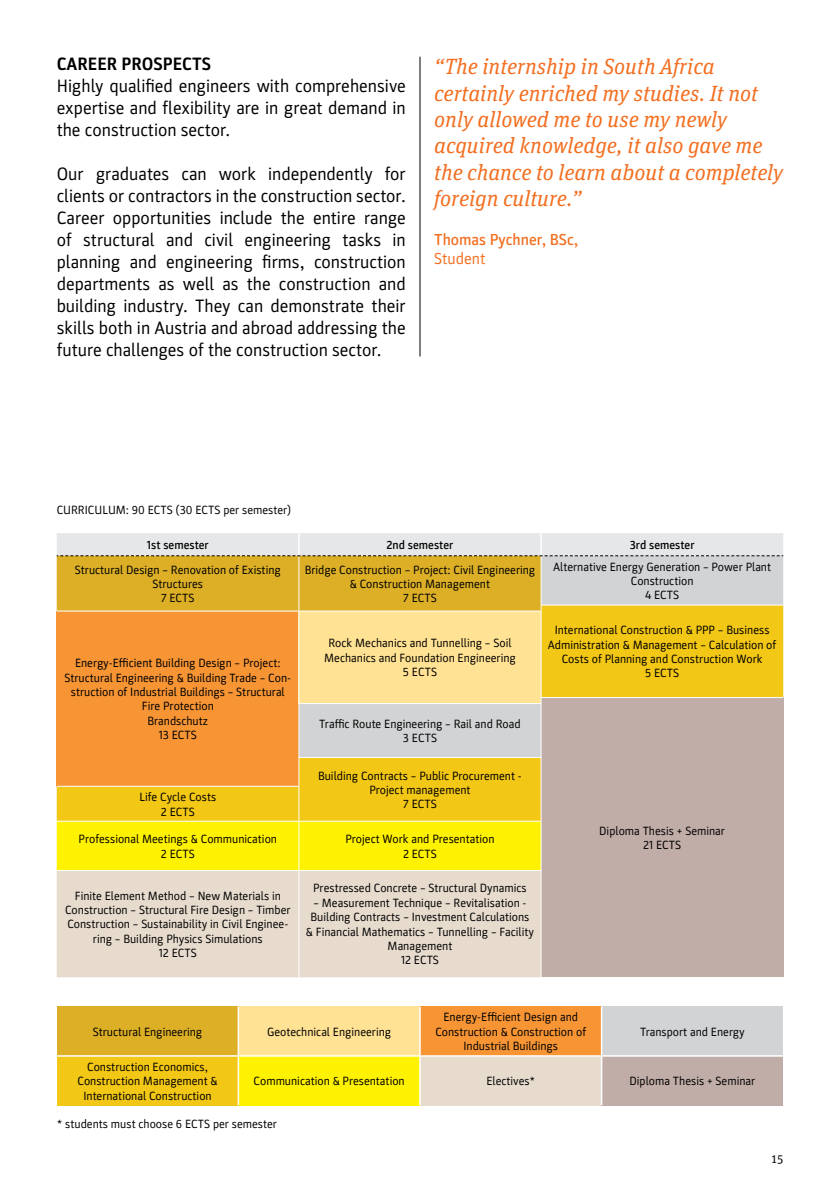
<style>
.page{position:relative;width:840px;height:1191px;background:#fff}
.page>*{position:absolute;margin:0;border:0;box-sizing:border-box;transform-origin:0 0}
.t1{font:italic 22px/26.4px "Unit Slab OT";color:#f36f21}
.t2{font:18px/22px "Parka";color:#000;text-align:justify}
.t3{font:700 18px "Parka";color:#000}
.t4{font:500 16px "Parka";color:#f36f21}
.t5{font:16px "Parka";color:#f36f21}
.t6{font:12px/14.4px "Parka";color:#000;text-align:center}
.t7{font:500 12px "Parka";color:#000}
.t8{font:12px "Unit Slab OT";color:#000}
</style>
<div class="page">
<svg style="left:57px;top:611px;width:725px;height:209px;background:#ebc941"></svg>
<div style="left:57px;top:611px;width:242px;height:175px;background:#f79535"></div>
<div style="left:299px;top:611px;width:241px;height:92px;background:#ffe293"></div>
<div style="left:540px;top:697px;width:242px;height:280px;background:#c1ada7"></div>
<div style="left:57px;top:821px;width:483px;height:49px;background:#fff200"></div>
<div style="left:57px;top:871px;width:483px;height:106px;background:#e7dbce"></div>
<hr style="left:298px;top:611px;width:1px;height:86px;background:#fff">
<hr style="left:540px;top:611px;width:1px;height:86px;background:#fff">
<hr style="left:540px;top:697px;width:242px;height:1px;background:#fff">
<hr style="left:298px;top:703px;width:243px;height:1px;background:#fff">
<hr style="left:298px;top:704px;width:1px;height:53px;background:#fff">
<hr style="left:540px;top:704px;width:1px;height:53px;background:#fff">
<hr style="left:298px;top:757px;width:243px;height:1px;background:#fff">
<svg style="left:298px;top:758px;width:1px;height:28px"></svg>
<svg style="left:540px;top:758px;width:1px;height:28px"></svg>
<hr style="left:540px;top:786px;width:1px;height:34px;background:#fff">
<hr style="left:57px;top:786px;width:242px;height:1px;background:#fff">
<hr style="left:298px;top:787px;width:1px;height:33px;background:#fff">
<hr style="left:299px;top:820px;width:242px;height:1px;background:#fff">
<hr style="left:298px;top:821px;width:1px;height:49px;background:#fff">
<hr style="left:540px;top:821px;width:1px;height:49px;background:#fff">
<hr style="left:299px;top:870px;width:242px;height:1px;background:#fff">
<hr style="left:298px;top:871px;width:1px;height:106px;background:#fff">
<hr style="left:540px;top:871px;width:1px;height:106px;background:#fff">
<svg style="left:57px;top:533px;width:725px;height:78px;background:#dbc683"></svg>
<div style="left:57px;top:1006px;width:181px;height:50px;background:#dcaf27"></div>
<div style="left:238px;top:1006px;width:182px;height:50px;background:#ffe293"></div>
<div style="left:420px;top:1006px;width:181px;height:50px;background:#f79535"></div>
<div style="left:601px;top:1006px;width:181px;height:50px;background:#d1d3d4"></div>
<div style="left:57px;top:1056px;width:181px;height:49px;background:#f3c716"></div>
<div style="left:238px;top:1056px;width:182px;height:49px;background:#fff200"></div>
<div style="left:420px;top:1056px;width:181px;height:49px;background:#e7dbce"></div>
<div style="left:601px;top:1056px;width:181px;height:49px;background:#c1ada7"></div>
<hr style="left:237px;top:1006px;width:2px;height:49px;background:#fff">
<hr style="left:419px;top:1006px;width:1px;height:49px;background:#fff">
<hr style="left:600px;top:1006px;width:2px;height:49px;background:#fff">
<hr style="left:57px;top:1055px;width:181px;height:1px;background:#fff">
<hr style="left:238px;top:1055px;width:182px;height:1px;background:#fff">
<hr style="left:237px;top:1056px;width:2px;height:49px;background:#fff">
<hr style="left:420px;top:1055px;width:181px;height:1px;background:#fff">
<hr style="left:419px;top:1056px;width:1px;height:49px;background:#fff">
<hr style="left:601px;top:1055px;width:181px;height:1px;background:#fff">
<hr style="left:600px;top:1056px;width:2px;height:49px;background:#fff">
<hr style="left:419px;top:57px;width:1px;height:299px;background:#000">
<h2 class="t3" style="left:57px;top:54px;width:156px">CAREER PROSPECTS</h2>
<h2 class="t2" style="left:57px;top:75px;width:350px">Highly qualified engineers with comprehensive expertise and flexibility are in great demand in the construction sector.</h2>
<p class="t2" style="left:57px;top:163px;width:350px">Our graduates can work independently for clients or contractors in the construction sector.<br>Career opportunities include the entire range of structural and civil engineering tasks in planning and engineering firms, construction departments as well as the construction and building industry. They can demonstrate their skills both in Austria and abroad addressing the future challenges of the construction sector.</p>
<h1 class="t1" style="left:434px;top:53px;width:350px">“The internship in South Africa certainly enriched my studies. It not only allowed me to use my newly acquired knowledge, it also gave me the chance to learn about a completely foreign culture.”</h1>
<h3 class="t4" style="left:434px;top:230px;width:145px">Thomas Pychner, BSc,</h3>
<h3 class="t5" style="left:434px;top:249px;width:53px">Student</h3>
<p class="t6" style="left:57px;top:502px;width:236px">CURRICULUM: 90 ECTS (30 ECTS per semester)</p>
<p class="t7" style="left:147px;top:538px;width:63px">1st semester</p>
<p class="t7" style="left:386px;top:538px;width:68px">2nd semester</p>
<p class="t7" style="left:629px;top:538px;width:66px">3rd semester</p>
<p class="t6" style="left:75px;top:562px;width:207px">Structural Design – Renovation of Existing<br>Structures<br>7 ECTS</p>
<p class="t6" style="left:304px;top:562px;width:232px">Bridge Construction – Project: Civil Engineering &amp; Construction Management<br>7 ECTS</p>
<p class="t6" style="left:553px;top:559px;width:219px">Alternative Energy Generation – Power Plant<br>Construction<br>4 ECTS</p>
<p class="t6" style="left:547px;top:623px;width:230px">International Construction &amp; PPP – Business Administration &amp; Management – Calculation of Costs of Planning and Construction Work<br>5 ECTS</p>
<p class="t6" style="left:324px;top:636px;width:193px">Rock Mechanics and Tunnelling – Soil<br>Mechanics and Foundation Engineering<br>5 ECTS</p>
<p class="t6" style="left:64px;top:656px;width:228px">Energy-Efficient Building Design – Project:<br>Structural Engineering &amp; Building Trade – Con&shy;struction of Industrial Buildings – Structural<br>Fire Protection<br>Brandschutz<br>13 ECTS</p>
<p class="t6" style="left:319px;top:716px;width:203px">Traffic Route Engineering – Rail and Road<br>3 ECTS</p>
<p class="t6" style="left:318px;top:768px;width:205px">Building Contracts – Public Procurement -<br>Project management<br>7 ECTS</p>
<p class="t6" style="left:139px;top:790px;width:78px">Life Cycle Costs<br>2 ECTS</p>
<p class="t6" style="left:79px;top:832px;width:200px">Professional Meetings &amp; Communication<br>2 ECTS</p>
<p class="t6" style="left:345px;top:832px;width:150px">Project Work and Presentation<br>2 ECTS</p>
<p class="t6" style="left:65px;top:888px;width:227px">Finite Element Method – New Materials in Construction – Structural Fire Design – Timber Construction – Sustainability in Civil Enginee&shy;ring – Building Physics Simulations<br>12 ECTS</p>
<p class="t6" style="left:599px;top:823px;width:127px">Diploma Thesis + Seminar<br>21 ECTS</p>
<p class="t6" style="left:313px;top:881px;width:215px">Prestressed Concrete – Structural Dynamics</p>
<p class="t6" style="left:306px;top:895px;width:229px">– Measurement Technique – Revitalisation -<br>Building Contracts – Investment Calculations &amp; Financial Mathematics – Tunnelling – Facility<br>Management<br>12 ECTS</p>
<p class="t6" style="left:93px;top:1024px;width:111px">Structural Engineering</p>
<p class="t6" style="left:267px;top:1024px;width:125px">Geotechnical Engineering</p>
<p class="t6" style="left:435px;top:1010px;width:152px">Energy-Efficient Design and<br>Construction &amp; Construction of<br>Industrial Buildings</p>
<p class="t6" style="left:639px;top:1024px;width:106px">Transport and Energy</p>
<p class="t6" style="left:77px;top:1059px;width:142px">Construction Economics,<br>Construction Management &amp;<br>International Construction</p>
<p class="t6" style="left:253px;top:1074px;width:152px">Communication &amp; Presentation</p>
<p class="t6" style="left:486px;top:1074px;width:50px">Electives*</p>
<p class="t6" style="left:629px;top:1074px;width:127px">Diploma Thesis + Seminar</p>
<p class="t6" style="left:57px;top:1116px;width:221px">* students must choose 6 ECTS per semester</p>
<p class="t8" style="left:771px;top:1150px;width:13px">15</p>
</div>
